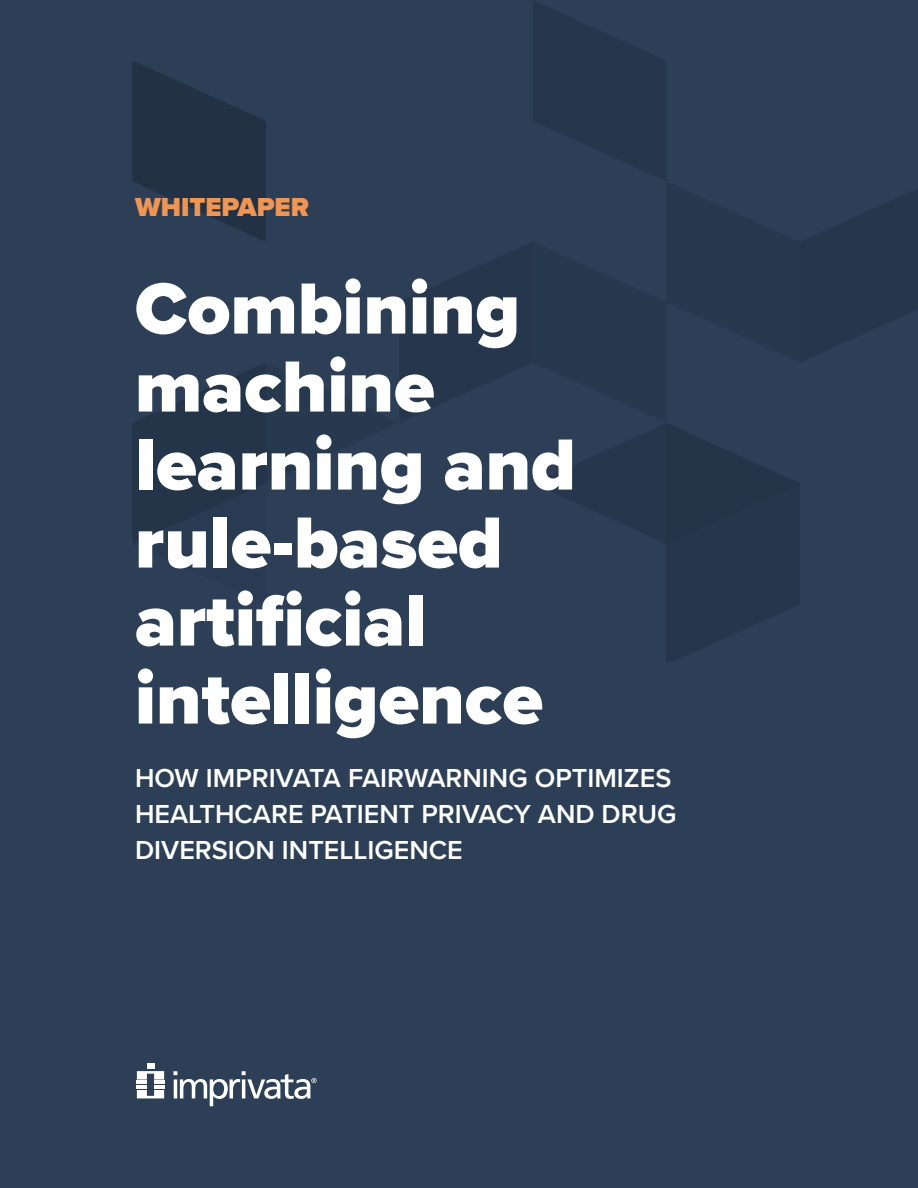
<style>
.page{position:relative;width:918px;height:1188px;background:#2c3f57}
.page>*{position:absolute;margin:0;border:0;box-sizing:border-box;transform-origin:0 0}
.Cover_Page__title{font:900 75px/78px "Proxima Nova";color:#fff}
.Cover_Page__subtitle{font:600 27px/36px "Proxima Nova";color:#fff}
.Cover_Page__doc_type{font:900 27px "Proxima Nova";color:#f09654}
</style>
<div class="page">
<hr style="left:154px;top:1080px;width:10px;height:4px;background:#fff">
<hr style="left:137px;top:1080px;width:10px;height:4px;background:#fff">
<hr style="left:137px;top:1085px;width:10px;height:4px;background:#fff">
<hr style="left:154px;top:1085px;width:10px;height:4px;background:#fff">
<svg style="left:137px;top:1090px;width:27px;height:8px"></svg>
<svg style="left:137px;top:1063px;width:27px;height:17px"></svg>
<svg style="left:173px;top:1071px;width:144px;height:35px"></svg>
<p class="Cover_Page__doc_type" style="left:135px;top:187px;width:175px">WHITEPAPER</p>
<p class="Cover_Page__title" style="left:135px;top:269px;width:442px">Combining machine learning and rule-based artificial intelligence</p>
<p class="Cover_Page__subtitle" style="left:135px;top:759px;width:543px">HOW IMPRIVATA FAIRWARNING OPTIMIZES<br>HEALTHCARE PATIENT PRIVACY AND DRUG<br>DIVERSION INTELLIGENCE</p>
</div>
